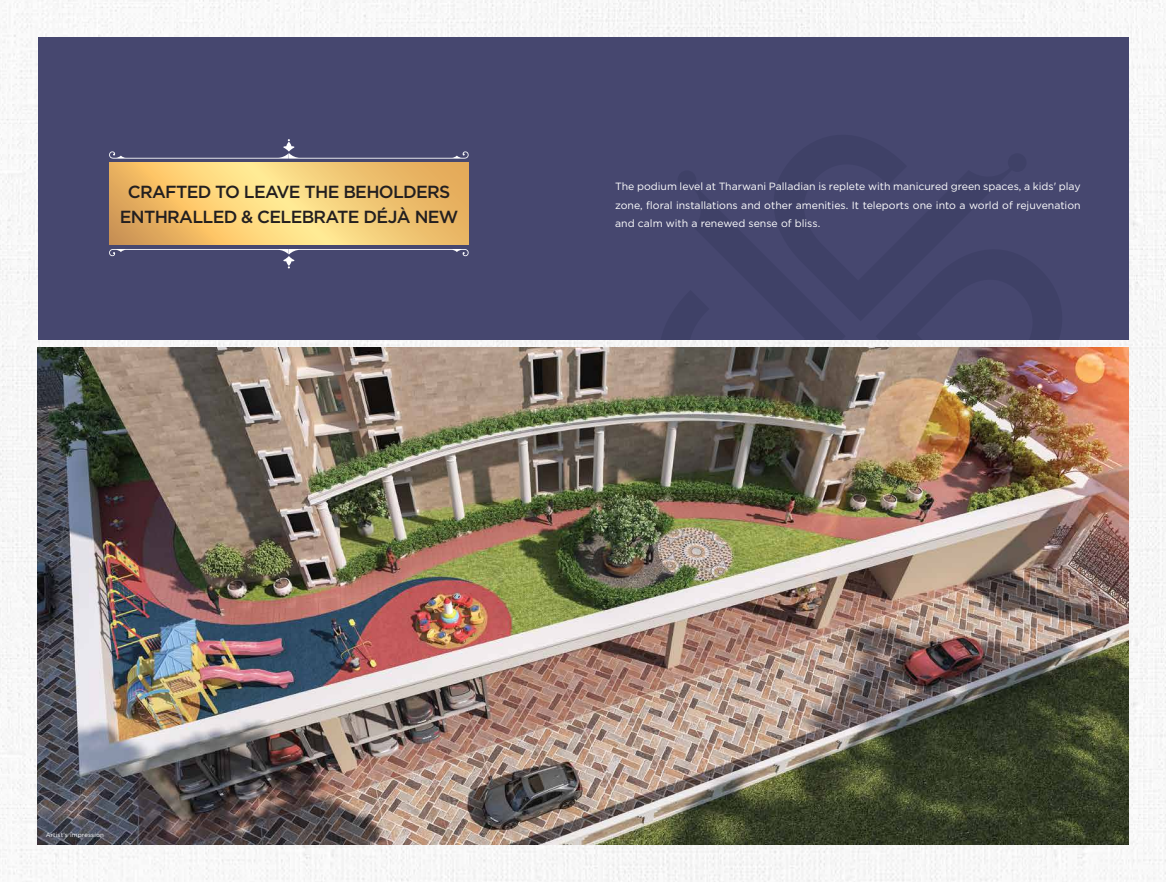
<style>
.page{position:relative;width:1166px;height:882px;background:#fff}
.page>*{position:absolute;margin:0;border:0;box-sizing:border-box;transform-origin:0 0}
.t1{font:500 17.5px/25.4px "Gotham";letter-spacing:-.04em;color:#231f20;text-align:center}
.t2{font:10.5px/18.6px "Gotham";color:#fff;text-align:justify}
.t3{font:6.12px "Gotham";letter-spacing:.02em;color:#fff}
</style>
<div class="page">
<img style="left:0;top:0;width:1166px;height:882px">
<div style="left:38px;top:38px;width:1090px;height:302px;background:#46476f"></div>
<img style="left:38px;top:348px;width:1090px;height:496px">
<svg style="left:109px;top:139px;width:360px;height:20px"></svg>
<svg style="left:109px;top:249px;width:360px;height:19px"></svg>
<svg style="left:109px;top:163px;width:359px;height:82px;background:#f2c773"></svg>
<h1 class="t1" style="left:120px;top:179px;width:340px">CRAFTED TO LEAVE THE BEHOLDERS<br>ENTHRALLED &amp; CELEBRATE DÉJÀ NEW</h1>
<p class="t2" style="left:615px;top:177px;width:467px">The podium level at Tharwani Palladian is replete with manicured green spaces, a kids' play zone, floral installations and other amenities. It teleports one into a world of rejuvenation and calm with a renewed sense of bliss.</p>
<p class="t3" style="left:46px;top:831px;width:60px">Artist's impression</p>
</div>
